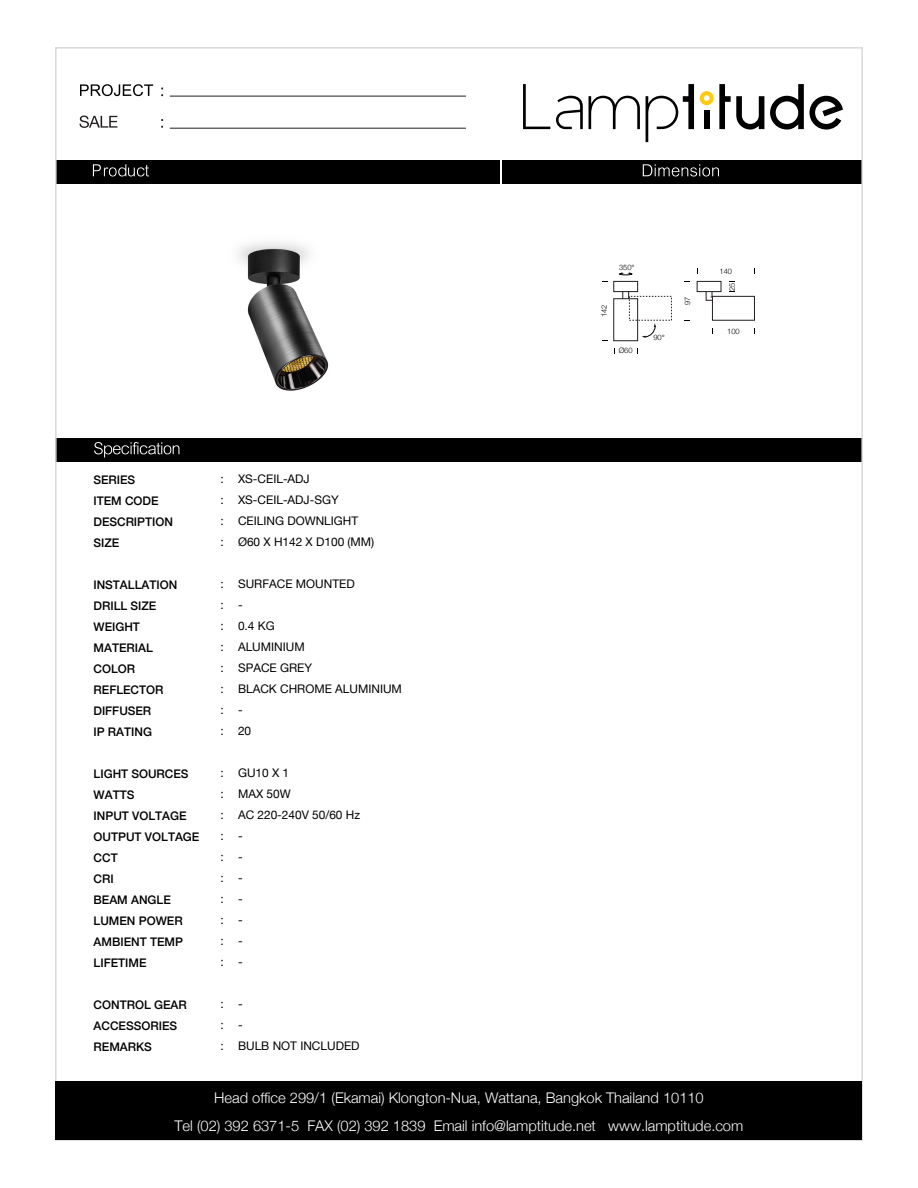
<style>
.page{position:relative;width:918px;height:1188px;background:#fff}
.page>*{position:absolute;margin:0;border:0;box-sizing:border-box;transform-origin:0 0}
.t1{font:300 14.7px/27.8px "Helvetica Neue";letter-spacing:-.005em;color:#fff;text-align:center}
.t2{font:500 11.85px/21px "Helvetica Neue";color:#000}
.t3{font:11.85px/21px "Helvetica Neue";color:#000;text-align:justify}
.t4{font:300 7.5px "Helvetica Neue";color:#000}
.s1{font-weight:400}
</style>
<div class="page">
<div style="left:56px;top:438px;width:806px;height:23px;background:#000"></div>
<div style="left:503px;top:160px;width:359px;height:23px;background:#000"></div>
<div style="left:56px;top:160px;width:444px;height:23px;background:#000"></div>
<svg style="left:93px;top:164px;width:56px;height:12px"></svg>
<svg style="left:643px;top:164px;width:76px;height:12px"></svg>
<svg style="left:94px;top:442px;width:85px;height:16px"></svg>
<svg style="left:80px;top:116px;width:37px;height:12px"></svg>
<hr style="left:170px;top:96px;width:296px;height:1px;background:#231f20">
<hr style="left:170px;top:128px;width:296px;height:1px;background:#231f20">
<svg style="left:80px;top:84px;width:73px;height:12px"></svg>
<div style="left:56px;top:1081px;width:806px;height:59px;background:#000"></div>
<svg style="left:523px;top:84px;width:27px;height:45px"></svg>
<svg style="left:589px;top:96px;width:51px;height:33px"></svg>
<svg style="left:556px;top:96px;width:27px;height:33px"></svg>
<svg style="left:646px;top:84px;width:48px;height:58px"></svg>
<svg style="left:700px;top:84px;width:64px;height:46px"></svg>
<svg style="left:770px;top:84px;width:73px;height:46px"></svg>
<img style="left:238px;top:242px;width:91px;height:149px">
<div style="left:697px;top:281px;width:24px;height:11px;border:1px solid #231f20"></div>
<svg style="left:706px;top:291px;width:7px;height:10px"></svg>
<div style="left:712px;top:296px;width:43px;height:24px;border:1px solid #231f20"></div>
<div style="left:614px;top:281px;width:24px;height:11px;border:1px solid #231f20"></div>
<div style="left:614px;top:299px;width:24px;height:42px;border:1px solid #231f20"></div>
<svg style="left:623px;top:292px;width:6px;height:7px"></svg>
<svg style="left:619px;top:273px;width:13px;height:2px"></svg>
<svg style="left:642px;top:320px;width:14px;height:18px"></svg>
<p class="t2" style="left:94px;top:469px;width:81px">SERIES<br>ITEM CODE<br>DESCRIPTION<br>SIZE</p>
<p class="t2" style="left:94px;top:574px;width:85px">INSTALLATION<br>DRILL SIZE<br>WEIGHT<br>MATERIAL<br>COLOR<br>REFLECTOR<br>DIFFUSER<br>IP RATING</p>
<p class="t2" style="left:94px;top:763px;width:107px">LIGHT SOURCES<br>WATTS<br>INPUT VOLTAGE<br>OUTPUT VOLTAGE<br>CCT<br>CRI<br>BEAM ANGLE<br>LUMEN POWER<br>AMBIENT TEMP<br>LIFETIME</p>
<p class="t2" style="left:94px;top:994px;width:95px">CONTROL GEAR<br>ACCESSORIES<br>REMARKS</p>
<p class="t3" style="left:221px;top:469px;width:5px">: : : :</p>
<p class="t3" style="left:221px;top:574px;width:5px">: : : : : : : :</p>
<p class="t3" style="left:221px;top:763px;width:5px">: : : : : : : : : :</p>
<p class="t3" style="left:221px;top:994px;width:5px">: : :</p>
<p class="t3" style="left:238px;top:469px;width:138px;text-align:left">XS-CEIL-ADJ<br>XS-CEIL-ADJ-SGY<br>CEILING DOWNLIGHT<br>Ø60 X H142 X D100 (MM)</p>
<p class="t3" style="left:238px;top:574px;width:165px;text-align:left">SURFACE MOUNTED<br>-<br>0.4 KG<br>ALUMINIUM<br>SPACE GREY<br>BLACK CHROME ALUMINIUM -<br>20</p>
<p class="t3" style="left:238px;top:763px;width:124px;text-align:left">GU10 X 1<br>MAX 50W<br>AC 220-240V 50/60 Hz -<br>-<br>-<br>-<br>-<br>-<br>-</p>
<p class="t3" style="left:238px;top:994px;width:123px;text-align:left">-<br>-<br>BULB NOT INCLUDED</p>
<p class="t4" style="left:619px;top:262px;width:17px">350<span class="s1">°</span></p>
<p class="t4" style="left:598px;top:317px;width:14px;rotate:-90deg">142</p>
<p class="t4" style="left:619px;top:344px;width:15px">Ø60</p>
<p class="t4" style="left:653px;top:331px;width:13px">90<span class="s1">°</span></p>
<p class="t4" style="left:681px;top:305px;width:10px;rotate:-90deg">97</p>
<p class="t4" style="left:720px;top:265px;width:14px">140</p>
<p class="t4" style="left:726px;top:291px;width:10px;rotate:-90deg">25</p>
<p class="t4" style="left:727px;top:325px;width:14px">100</p>
<p class="t1" style="left:175px;top:1083px;width:570px">Head office 299/1 (Ekamai) Klongton-Nua, Wattana, Bangkok Thailand 10110<br>Tel (02) 392 6371-5 FAX (02) 392 1839 Email info@lamptitude.net www.lamptitude.com</p>
</div>
